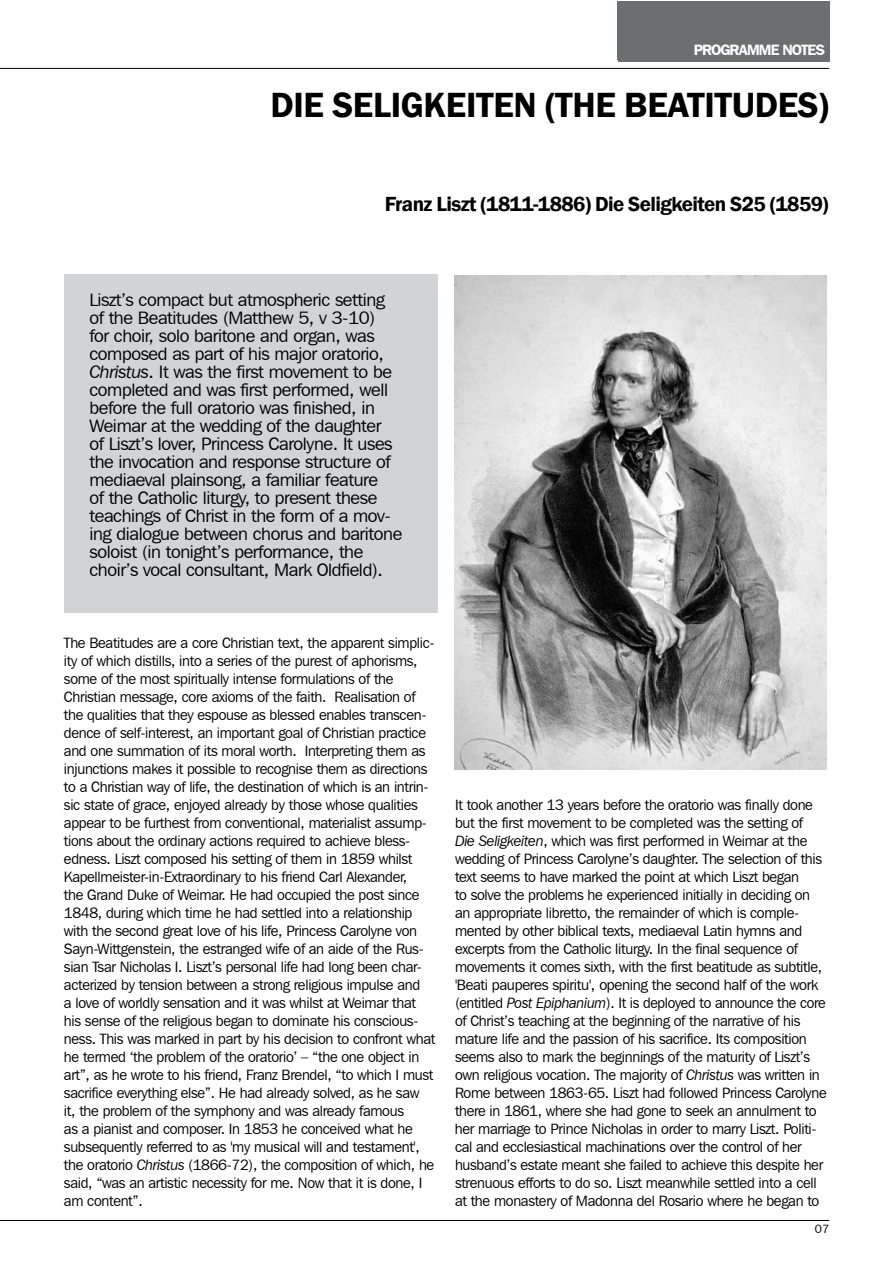
<style>
.page{position:relative;width:893px;height:1263px;background:#fff}
.page>*{position:absolute;margin:0;border:0;box-sizing:border-box;transform-origin:0 0}
.t1{font:600 36px "Franklin Gothic";letter-spacing:-.01em;color:#000}
.t2{font:600 21px "Franklin Gothic";letter-spacing:-.03em;color:#000}
.t3{font:18px/18px "Franklin Gothic IT Cby BT";letter-spacing:-.02em;color:#000}
.t4{font:15px/18px "Franklin Gothic IT Cby BT";letter-spacing:-.02em;color:#000}
.t5{font:600 15px "Franklin Gothic IT Cby BT";letter-spacing:-.06em;color:#fff}
.t6{font:12px "Franklin Gothic IT Cby BT";color:#000}
.s1{font-style:italic}
</style>
<div class="page">
<hr style="left:0;top:1220px;width:829px;height:1px;background:#000">
<hr style="left:0;top:68px;width:829px;height:1px;background:#000">
<div style="left:618px;top:1px;width:212px;height:61px;background:#6d6e71"></div>
<div style="left:64px;top:274px;width:373px;height:339px;background:#d1d3d4"></div>
<img style="left:455px;top:276px;width:372px;height:493px">
<p class="t5" style="left:746px;top:38px;width:80px">BIOGRAHIES</p>
<p class="t5" style="left:694px;top:40px;width:133px">PROGRAMME NOTES</p>
<h1 class="t1" style="left:270px;top:84px;width:560px">DIE SELIGKEITEN (THE BEATITUDES)</h1>
<h2 class="t2" style="left:385px;top:192px;width:445px">Franz Liszt (1811-1886) Die Seligkeiten S25 (1859)</h2>
<p class="t3" style="left:89px;top:290px;width:314px">Liszt’s compact but atmospheric setting of the Beatitudes (Matthew 5, v 3-10)<br>for choir, solo baritone and organ, was composed as part of his major oratorio, <span class="s1">Christus</span>. It was the first movement to be completed and was first performed, well before the full oratorio was finished, in Weimar at the wedding of the daughter<br>of Liszt’s lover, Princess Carolyne. It uses the invocation and response structure of mediaeval plainsong, a familiar feature<br>of the Catholic liturgy, to present these teachings of Christ in the form of a mov&shy;ing dialogue between chorus and baritone soloist (in tonight’s performance, the choir’s vocal consultant, Mark Oldfield).</p>
<p class="t4" style="left:64px;top:634px;width:373px">The Beatitudes are a core Christian text, the apparent simplic&shy;ity of which distills, into a series of the purest of aphorisms, some of the most spiritually intense formulations of the Christian message, core axioms of the faith. Realisation of the qualities that they espouse as blessed enables transcen&shy;dence of self-interest, an important goal of Christian practice and one summation of its moral worth. Interpreting them as injunctions makes it possible to recognise them as directions to a Christian way of life, the destination of which is an intrin&shy;sic state of grace, enjoyed already by those whose qualities appear to be furthest from conventional, materialist assump&shy;tions about the ordinary actions required to achieve bless&shy;edness. Liszt composed his setting of them in 1859 whilst Kapellmeister-in-Extraordinary to his friend Carl Alexander,<br>the Grand Duke of Weimar. He had occupied the post since 1848, during which time he had settled into a relationship with the second great love of his life, Princess Carolyne von Sayn-Wittgenstein, the estranged wife of an aide of the Rus&shy;sian Tsar Nicholas I. Liszt’s personal life had long been char&shy;acterized by tension between a strong religious impulse and<br>a love of worldly sensation and it was whilst at Weimar that his sense of the religious began to dominate his conscious&shy;ness. This was marked in part by his decision to confront what he termed ‘the problem of the oratorio’ – “the one object in art”, as he wrote to his friend, Franz Brendel, “to which I must sacrifice everything else”. He had already solved, as he saw<br>it, the problem of the symphony and was already famous<br>as a pianist and composer. In 1853 he conceived what he subsequently referred to as 'my musical will and testament', the oratorio <span class="s1">Christus</span> (1866-72), the composition of which, he said, “was an artistic necessity for me. Now that it is done, I am content”.</p>
<p class="t4" style="left:455px;top:796px;width:373px">It took another 13 years before the oratorio was finally done but the first movement to be completed was the setting of <span class="s1">Die Seligkeiten</span>, which was first performed in Weimar at the wedding of Princess Carolyne’s daughter. The selection of this text seems to have marked the point at which Liszt began<br>to solve the problems he experienced initially in deciding on an appropriate libretto, the remainder of which is comple&shy;mented by other biblical texts, mediaeval Latin hymns and excerpts from the Catholic liturgy. In the final sequence of movements it comes sixth, with the first beatitude as subtitle, 'Beati pauperes spiritu', opening the second half of the work (entitled <span class="s1">Post Epiphanium</span>). It is deployed to announce the core of Christ’s teaching at the beginning of the narrative of his mature life and the passion of his sacrifice. Its composition seems also to mark the beginnings of the maturity of Liszt’s own religious vocation. The majority of <span class="s1">Christus</span> was written in Rome between 1863-65. Liszt had followed Princess Carolyne there in 1861, where she had gone to seek an annulment to her marriage to Prince Nicholas in order to marry Liszt. Politi&shy;cal and ecclesiastical machinations over the control of her husband’s estate meant she failed to achieve this despite her strenuous efforts to do so. Liszt meanwhile settled into a cell at the monastery of Madonna del Rosario where he began to</p>
<p class="t6" style="left:815px;top:1221px;width:16px">07</p>
</div>
